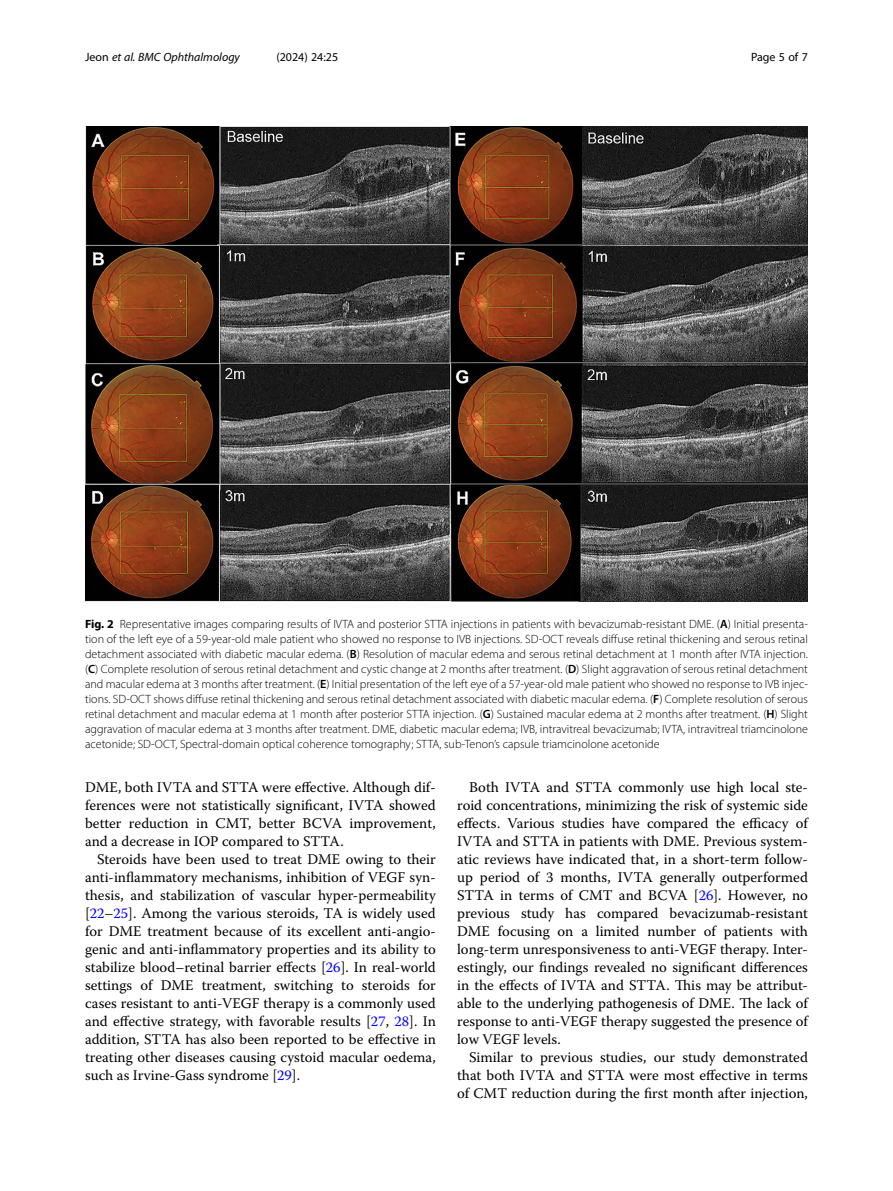
<style>
.page{position:relative;width:893px;height:1191px;background:#fff}
.page>*{position:absolute;margin:0;border:0;box-sizing:border-box;transform-origin:0 0}
.Body_Text_Indent{font:14.7px/18px "Warnock Pro";color:#000;text-align:justify}
.Body_Text{font:14.7px/18px "Warnock Pro";color:#000;text-align:justify}
.Figure_Caption{font:300 12px/15px "Myriad Pro";color:#000;text-align:justify}
.t1{font:italic 12px "Myriad Pro";color:#000}
.t2{font:12px "Myriad Pro";color:#000}
.s1{font-style:normal}
.s2{font-weight:700}
.s3{font-weight:600}
.s4{color:#00f}
</style>
<div class="page">
<img style="left:85px;top:126px;width:723px;height:475px">
<p class="t1" style="left:85px;top:50px;width:156px"><span class="s1">Jeon</span> et al. BMC Ophthalmology</p>
<p class="t2" style="left:276px;top:50px;width:63px">(2024) 24:25</p>
<p class="t2" style="left:751px;top:50px;width:58px">Page 5 of 7</p>
<p class="Figure_Caption" style="left:85px;top:616px;width:724px"><span class="s2">Fig. 2</span> Representative images comparing results of IVTA and posterior STTA injections in patients with bevacizumab-resistant DME. (<span class="s3">A</span>) Initial presenta&shy;tion of the left eye of a 59-year-old male patient who showed no response to IVB injections. SD-OCT reveals diffuse retinal thickening and serous retinal detachment associated with diabetic macular edema. (<span class="s3">B</span>) Resolution of macular edema and serous retinal detachment at 1 month after IVTA injection. (<span class="s3">C</span>) Complete resolution of serous retinal detachment and cystic change at 2 months after treatment. (<span class="s3">D</span>) Slight aggravation of serous retinal detachment and macular edema at 3 months after treatment. (<span class="s3">E</span>) Initial presentation of the left eye of a 57-year-old male patient who showed no response to IVB injec&shy;tions. SD-OCT shows diffuse retinal thickening and serous retinal detachment associated with diabetic macular edema. (<span class="s3">F</span>) Complete resolution of serous retinal detachment and macular edema at 1 month after posterior STTA injection. (<span class="s3">G</span>) Sustained macular edema at 2 months after treatment. (<span class="s3">H</span>) Slight aggravation of macular edema at 3 months after treatment. DME, diabetic macular edema; IVB, intravitreal bevacizumab; IVTA, intravitreal triamcinolone acetonide; SD-OCT, Spectral-domain optical coherence tomography; STTA, sub-Tenon’s capsule triamcinolone acetonide</p>
<p class="Body_Text" style="left:85px;top:778px;width:352px">DME, both IVTA and STTA were effective. Although dif&shy;ferences were not statistically significant, IVTA showed better reduction in CMT, better BCVA improvement, and a decrease in IOP compared to STTA.</p>
<p class="Body_Text_Indent" style="left:85px;top:850px;width:352px;text-indent:12px">Steroids have been used to treat DME owing to their anti-inflammatory mechanisms, inhibition of VEGF syn&shy;thesis, and stabilization of vascular hyper-permeability [<span class="s4">22</span>–<span class="s4">25</span>]. Among the various steroids, TA is widely used for DME treatment because of its excellent anti-angio&shy;genic and anti-inflammatory properties and its ability to stabilize blood–retinal barrier effects [<span class="s4">26</span>]. In real-world settings of DME treatment, switching to steroids for cases resistant to anti-VEGF therapy is a commonly used and effective strategy, with favorable results [<span class="s4">27</span>, <span class="s4">28</span>]. In addition, STTA has also been reported to be effective in treating other diseases causing cystoid macular oedema, such as Irvine-Gass syndrome [<span class="s4">29</span>].</p>
<p class="Body_Text_Indent" style="left:457px;top:778px;width:352px;text-indent:12px">Both IVTA and STTA commonly use high local ste&shy;roid concentrations, minimizing the risk of systemic side effects. Various studies have compared the efficacy of IVTA and STTA in patients with DME. Previous system&shy;atic reviews have indicated that, in a short-term follow&shy;up period of 3 months, IVTA generally outperformed STTA in terms of CMT and BCVA [<span class="s4">26</span>]. However, no previous study has compared bevacizumab-resistant DME focusing on a limited number of patients with long-term unresponsiveness to anti-VEGF therapy. Inter&shy;estingly, our findings revealed no significant differences in the effects of IVTA and STTA. This may be attribut&shy;able to the underlying pathogenesis of DME. The lack of response to anti-VEGF therapy suggested the presence of low VEGF levels.</p>
<p class="Body_Text_Indent" style="left:457px;top:1048px;width:352px;text-indent:12px">Similar to previous studies, our study demonstrated that both IVTA and STTA were most effective in terms of CMT reduction during the first month after injection,</p>
</div>
